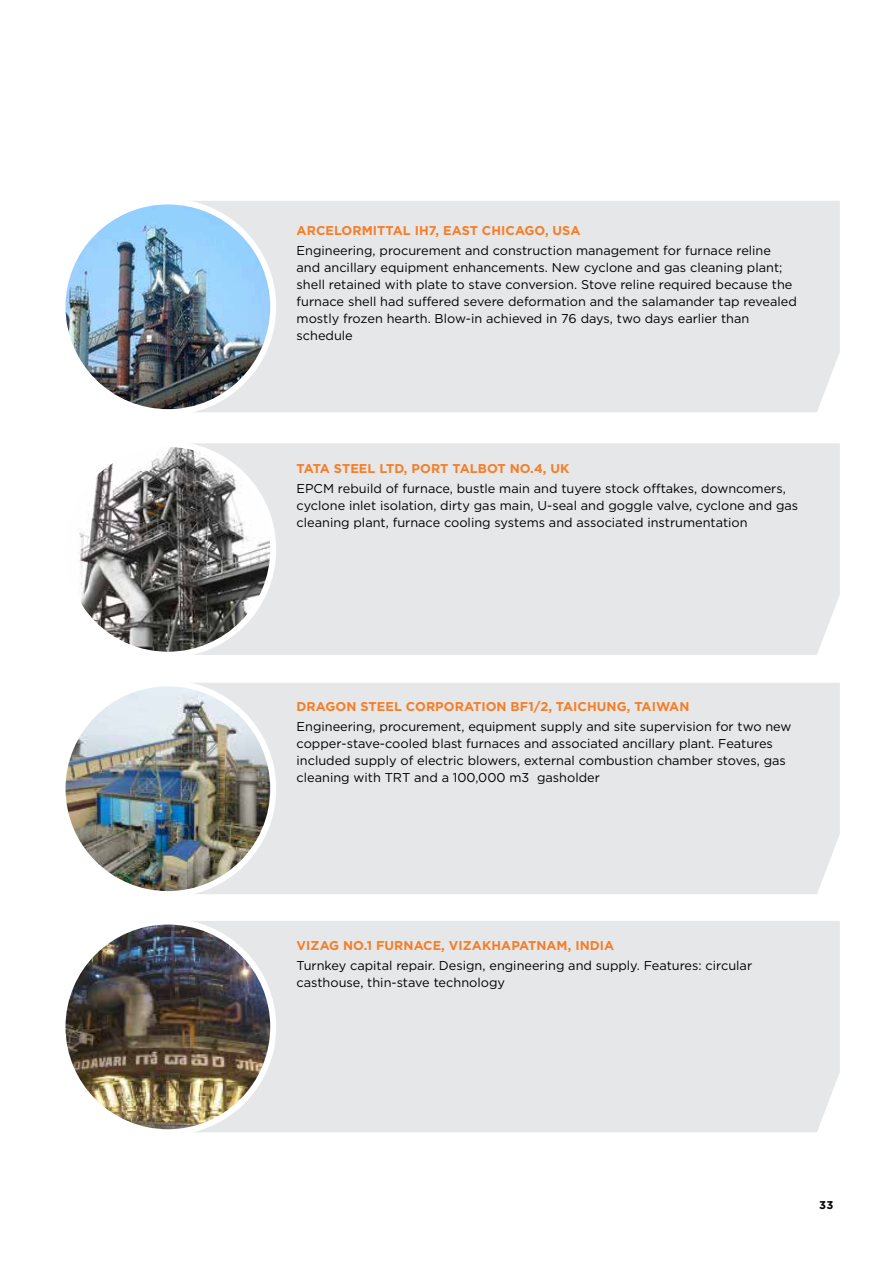
<style>
.page{position:relative;width:893px;height:1263px;background:#fff}
.page>*{position:absolute;margin:0;border:0;box-sizing:border-box;transform-origin:0 0}
.t1{font:12.75px/17px "Gotham";color:#000}
.t2{font:700 12.75px "Gotham";letter-spacing:.005em;color:#f57e29}
.t3{font:700 11.25px "Gotham";color:#000}
</style>
<div class="page">
<div style="left:191px;top:443px;width:649px;height:212px;background:#e6e7e8"></div>
<div style="left:195px;top:201px;width:645px;height:211px;background:#e6e7e8"></div>
<div style="left:195px;top:683px;width:645px;height:211px;background:#e6e7e8"></div>
<div style="left:195px;top:921px;width:645px;height:211px;background:#e6e7e8"></div>
<img style="left:63px;top:444px;width:210px;height:211px;border-radius:105px">
<div style="left:60px;top:441px;width:216px;height:217px;border:6px solid #fff;border-radius:50%"></div>
<img style="left:63px;top:201px;width:210px;height:211px;border-radius:105px">
<div style="left:60px;top:198px;width:216px;height:217px;border:6px solid #fff;border-radius:50%"></div>
<img style="left:63px;top:683px;width:210px;height:211px;border-radius:105px">
<div style="left:60px;top:680px;width:216px;height:217px;border:6px solid #fff;border-radius:50%"></div>
<img style="left:63px;top:921px;width:210px;height:211px;border-radius:105px">
<div style="left:60px;top:918px;width:216px;height:217px;border:6px solid #fff;border-radius:50%"></div>
<p class="t2" style="left:297px;top:222px;width:285px">ARCELORMITTAL IH7, EAST CHICAGO, USA</p>
<p class="t1" style="left:297px;top:242px;width:502px">Engineering, procurement and construction management for furnace reline and ancillary equipment enhancements. New cyclone and gas cleaning plant; shell retained with plate to stave conversion. Stove reline required because the furnace shell had suffered severe deformation and the salamander tap revealed mostly frozen hearth. Blow-in achieved in 76 days, two days earlier than schedule</p>
<p class="t2" style="left:297px;top:460px;width:274px">TATA STEEL LTD, PORT TALBOT NO.4, UK</p>
<p class="t1" style="left:297px;top:480px;width:503px">EPCM rebuild of furnace, bustle main and tuyere stock offtakes, downcomers, cyclone inlet isolation, dirty gas main, U-seal and goggle valve, cyclone and gas cleaning plant, furnace cooling systems and associated instrumentation</p>
<p class="t2" style="left:297px;top:698px;width:394px">DRAGON STEEL CORPORATION BF1/2, TAICHUNG, TAIWAN</p>
<p class="t1" style="left:297px;top:718px;width:496px">Engineering, procurement, equipment supply and site supervision for two new copper-stave-cooled blast furnaces and associated ancillary plant. Features included supply of electric blowers, external combustion chamber stoves, gas cleaning with TRT and a 100,000 m3 gasholder</p>
<p class="t2" style="left:297px;top:936px;width:319px">VIZAG NO.1 FURNACE, VIZAKHAPATNAM, INDIA</p>
<p class="t1" style="left:297px;top:956px;width:457px">Turnkey capital repair. Design, engineering and supply. Features: circular casthouse, thin-stave technology</p>
<p class="t3" style="left:819px;top:1198px;width:16px">33</p>
</div>
